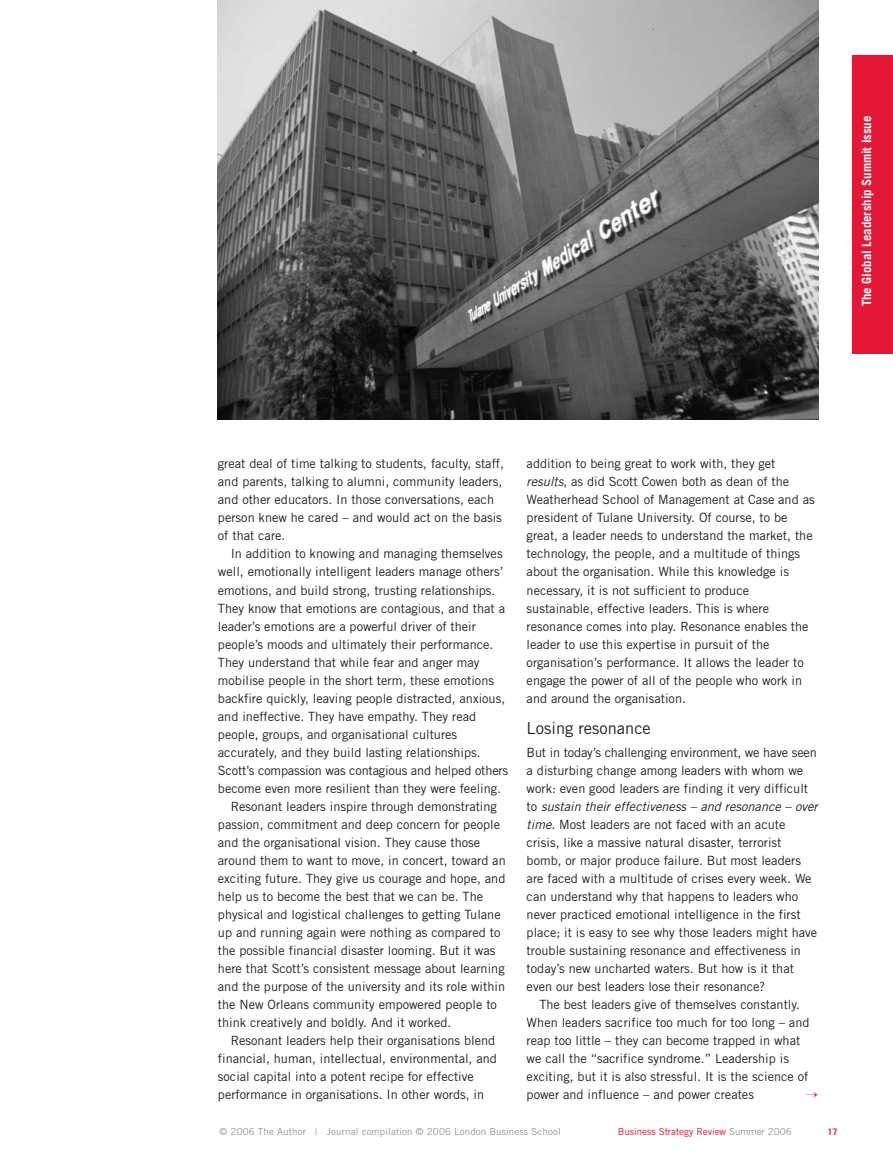
<style>
.page{position:relative;width:893px;height:1174px;background:#fff}
.page>*{position:absolute;margin:0;border:0;box-sizing:border-box;transform-origin:0 0}
.t1{font:16.5px "Trade Gothic";color:#231f20}
.t2{font:12.75px/18px "Trade Gothic";color:#231f20}
.t3{font:italic 12.75px "Trade Gothic";color:#231f20}
.t4{font:700 12.75px "Trade Gothic";color:#fff}
.t5{font:9.75px "Trade Gothic";letter-spacing:.01em;color:#939598}
.t6{font:9.75px "Trade Gothic";color:#e31836}
.t7{font:700 9px "Trade Gothic";color:#e31836}
.s1{font-style:italic}
.s2{font-style:normal}
.s3{color:#939598}
</style>
<div class="page">
<div style="left:852px;top:55px;width:41px;height:298px;background:#e31836"></div>
<img style="left:218px;top:0;width:600px;height:419px">
<p class="t4" style="left:862px;top:306px;width:192px;rotate:-90deg">The Global Leadership Summit Issue</p>
<p class="t2" style="left:218px;top:456px;width:288px">great deal of time talking to students, faculty, staff, and parents, talking to alumni, community leaders, and other educators. In those conversations, each person knew he cared – and would act on the basis of that care.</p>
<p class="t2" style="left:231px;top:546px;width:273px">In addition to knowing and managing themselves</p>
<p class="t2" style="left:218px;top:564px;width:287px">well, emotionally intelligent leaders manage others’</p>
<p class="t2" style="left:218px;top:582px;width:279px">emotions, and build strong, trusting relationships.</p>
<p class="t2" style="left:218px;top:600px;width:289px">They know that emotions are contagious, and that a</p>
<p class="t2" style="left:218px;top:618px;width:260px">leader’s emotions are a powerful driver of their</p>
<p class="t2" style="left:218px;top:636px;width:277px">people’s moods and ultimately their performance.</p>
<p class="t2" style="left:218px;top:654px;width:263px">They understand that while fear and anger may</p>
<p class="t2" style="left:218px;top:672px;width:278px">mobilise people in the short term, these emotions</p>
<p class="t2" style="left:218px;top:690px;width:289px">backfire quickly, leaving people distracted, anxious,</p>
<p class="t2" style="left:218px;top:708px;width:260px">and ineffective. They have empathy. They read</p>
<p class="t2" style="left:218px;top:726px;width:241px">people, groups, and organisational cultures</p>
<p class="t2" style="left:218px;top:744px;width:264px">accurately, and they build lasting relationships.</p>
<p class="t2" style="left:218px;top:762px;width:292px">Scott’s compassion was contagious and helped others</p>
<p class="t2" style="left:218px;top:780px;width:285px">become even more resilient than they were feeling.</p>
<p class="t2" style="left:231px;top:798px;width:268px">Resonant leaders inspire through demonstrating</p>
<p class="t2" style="left:218px;top:816px;width:284px">passion, commitment and deep concern for people</p>
<p class="t2" style="left:218px;top:834px;width:264px">and the organisational vision. They cause those</p>
<p class="t2" style="left:218px;top:852px;width:289px">around them to want to move, in concert, toward an</p>
<p class="t2" style="left:218px;top:870px;width:289px">exciting future. They give us courage and hope, and</p>
<p class="t2" style="left:218px;top:888px;width:267px">help us to become the best that we can be. The</p>
<p class="t2" style="left:218px;top:906px;width:284px">physical and logistical challenges to getting Tulane</p>
<p class="t2" style="left:218px;top:924px;width:284px">up and running again were nothing as compared to</p>
<p class="t2" style="left:218px;top:942px;width:279px">the possible financial disaster looming. But it was</p>
<p class="t2" style="left:218px;top:960px;width:288px">here that Scott’s consistent message about learning</p>
<p class="t2" style="left:218px;top:978px;width:289px">and the purpose of the university and its role within</p>
<p class="t2" style="left:218px;top:996px;width:281px">the New Orleans community empowered people to</p>
<p class="t2" style="left:218px;top:1014px;width:235px">think creatively and boldly. And it worked.</p>
<p class="t2" style="left:231px;top:1032px;width:266px">Resonant leaders help their organisations blend</p>
<p class="t2" style="left:218px;top:1050px;width:281px">financial, human, intellectual, environmental, and</p>
<p class="t2" style="left:218px;top:1068px;width:257px">social capital into a potent recipe for effective</p>
<p class="t2" style="left:218px;top:1086px;width:268px">performance in organisations. In other words, in</p>
<p class="t2" style="left:527px;top:456px;width:290px">addition to being great to work with, they get <span class="s1">results</span>, as did Scott Cowen both as dean of the Weatherhead School of Management at Case and as president of Tulane University. Of course, to be great, a leader needs to understand the market, the technology, the people, and a multitude of things about the organisation. While this knowledge is necessary, it is not sufficient to produce sustainable, effective leaders. This is where resonance comes into play. Resonance enables the leader to use this expertise in pursuit of the organisation’s performance. It allows the leader to engage the power of all of the people who work in and around the organisation.</p>
<p class="t1" style="left:527px;top:722px;width:126px">Losing resonance</p>
<p class="t2" style="left:527px;top:744px;width:292px">But in today’s challenging environment, we have seen</p>
<p class="t2" style="left:527px;top:762px;width:278px">a disturbing change among leaders with whom we</p>
<p class="t2" style="left:527px;top:780px;width:283px">work: even good leaders are finding it very difficult</p>
<p class="t3" style="left:527px;top:801px;width:295px"><span class="s2">t o</span> sustain their effectiveness – and resonance – over</p>
<p class="t2" style="left:527px;top:816px;width:260px"><span class="s1">time</span>. Most leaders are not faced with an acute</p>
<p class="t2" style="left:527px;top:834px;width:256px">crisis, like a massive natural disaster, terrorist</p>
<p class="t2" style="left:527px;top:852px;width:276px">bomb, or major produce failure. But most leaders</p>
<p class="t2" style="left:527px;top:870px;width:286px">are faced with a multitude of crises every week. We</p>
<p class="t2" style="left:527px;top:888px;width:273px">can understand why that happens to leaders who</p>
<p class="t2" style="left:527px;top:906px;width:276px">never practiced emotional intelligence in the first</p>
<p class="t2" style="left:527px;top:924px;width:292px">place; it is easy to see why those leaders might have</p>
<p class="t2" style="left:527px;top:942px;width:276px">trouble sustaining resonance and effectiveness in</p>
<p class="t2" style="left:527px;top:960px;width:269px">today’s new uncharted waters. But how is it that</p>
<p class="t2" style="left:527px;top:978px;width:240px">even our best leaders lose their resonance?</p>
<p class="t2" style="left:539px;top:996px;width:262px">The best leaders give of themselves constantly.</p>
<p class="t2" style="left:527px;top:1014px;width:284px">When leaders sacrifice too much for too long – and</p>
<p class="t2" style="left:527px;top:1032px;width:275px">reap too little – they can become trapped in what</p>
<p class="t2" style="left:527px;top:1050px;width:264px">we call the “sacrifice syndrome.” Leadership is</p>
<p class="t2" style="left:527px;top:1068px;width:283px">exciting, but it is also stressful. It is the science of</p>
<p class="t2" style="left:527px;top:1086px;width:229px">power and influence – and power creates</p>
<p class="t5" style="left:220px;top:1127px;width:343px">© 2006 The Author | Journal compilation © 2006 London Business School</p>
<p class="t6" style="left:618px;top:1127px;width:175px">Business Strategy Review <span class="s3">Summer 2006</span></p>
<p class="t7" style="left:827px;top:1128px;width:12px">17</p>
</div>
